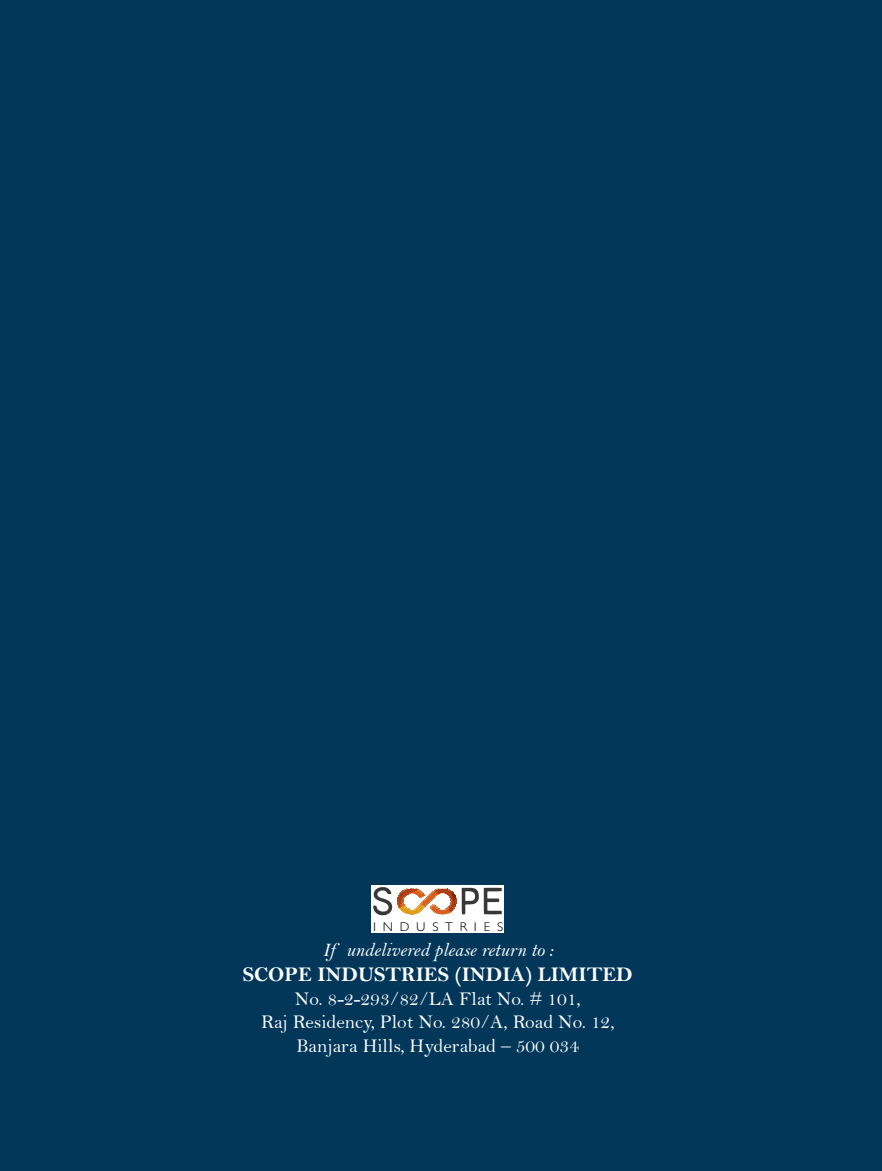
<style>
.page{position:relative;width:882px;height:1171px;background:#fff}
.page>*{position:absolute;margin:0;border:0;box-sizing:border-box;transform-origin:0 0}
.t1{font:21px "Bell MT Bold";color:#fff}
.t2{font:19.5px/23.4px "Bell";color:#fff;text-align:center}
.t3{font:19.5px "Bell MT Italic";color:#fff}
.t4{font:300 12.6px "Humanist 521 BT";letter-spacing:.51em;color:#000;scale:1.05 1}
</style>
<div class="page">
<div style="left:0;top:0;width:882px;height:1170px;background:#02375a"></div>
<div style="left:371px;top:885px;width:133px;height:47px;background:#fff"></div>
<svg style="left:371px;top:887px;width:133px;height:46px"></svg>
<p class="t4" style="left:373px;top:919px;width:125px">INDUSTRIES</p>
<p class="t3" style="left:323px;top:938px;width:232px">If undelivered please return to :</p>
<p class="t1" style="left:243px;top:962px;width:391px">SCOPE INDUSTRIES (INDIA) LIMITED</p>
<p class="t2" style="left:261px;top:986px;width:355px">No. 8-2-293/82/LA Flat No. # 101,<br>Raj Residency, Plot No. 280/A, Road No. 12,<br>Banjara Hills, Hyderabad – 500 034</p>
</div>
